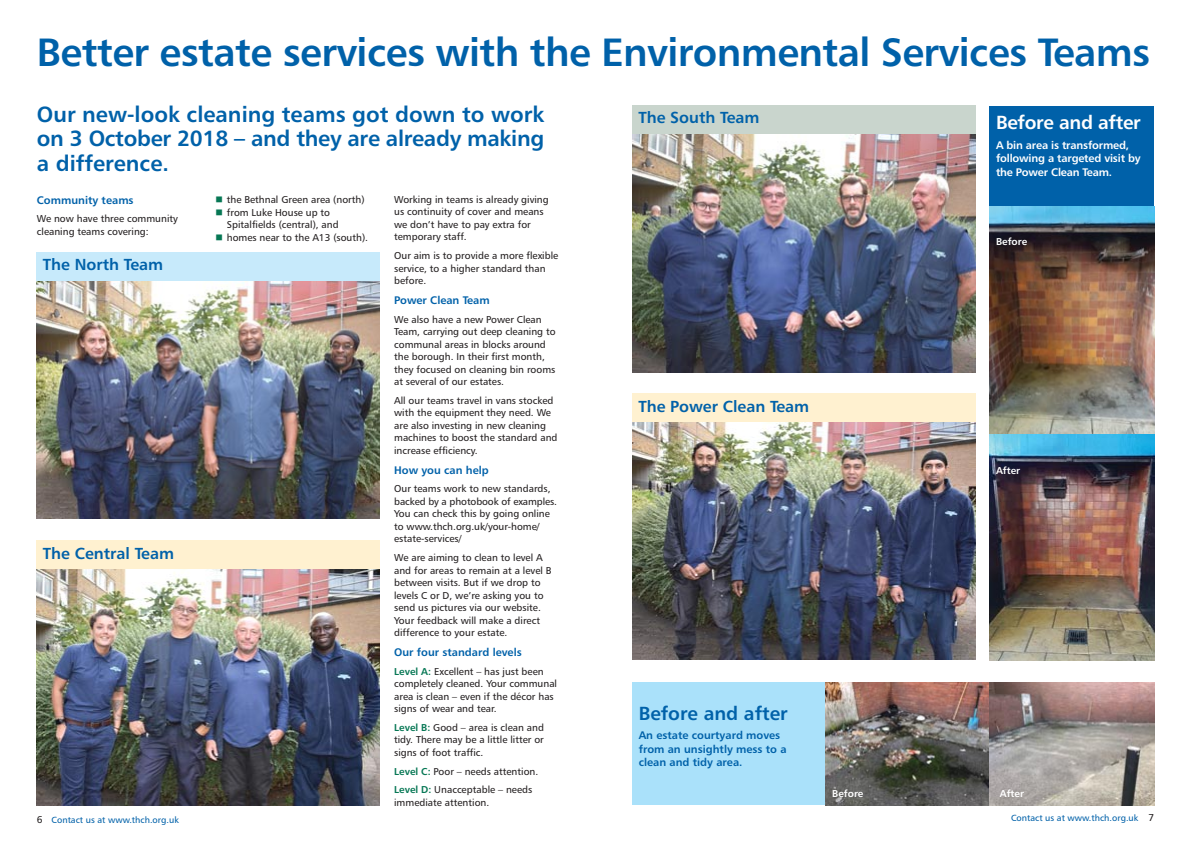
<style>
.page{position:relative;width:1191px;height:842px;background:#fff}
.page>*{position:absolute;margin:0;border:0;box-sizing:border-box;transform-origin:0 0}
.t1{font:39.5px "Humanist 777 BT Bold B";letter-spacing:-.015em;color:#0061a9}
.t2{font:22px/24.5px "Humanist 777 BT Bold B";letter-spacing:-.015em;color:#0061a9;text-align:justify}
.t3{font:19px "Humanist 777 BT Bold B";color:#0061a9}
.t4{font:19px "Humanist 777 BT Bold B";letter-spacing:-.015em;color:#fff}
.t5{font:16px "Humanist 777 BT Bold B";color:#0061a9}
.t6{font:11px/13.5px "Humanist 777 BT Bold B";color:#0061a9}
.t7{font:11px/13.5px "Humanist 777 BT Bold B";letter-spacing:-.015em;color:#fff}
.t8{font:10px/12.5px "Humanist 777 BT Roman B";color:#231f20}
.t9{font:10px "Humanist 777 BT Bold B";color:#fff}
.t10{font:9px "Humanist 777 BT Roman B";color:#0061a9}
.s1{color:#067754}
.s2{font-family:"Humanist 777 BT Bold B";color:#067754}
.s3{font-size:10px;color:#231f20}
</style>
<div class="page">
<img style="left:37px;top:281px;width:343px;height:237px">
<img style="left:37px;top:569px;width:343px;height:236px">
<img style="left:633px;top:134px;width:342px;height:238px">
<img style="left:632px;top:422px;width:343px;height:238px">
<div style="left:37px;top:252px;width:343px;height:29px;background:#c7eafb"></div>
<div style="left:37px;top:541px;width:343px;height:28px;background:#fff1d0"></div>
<div style="left:632px;top:105px;width:343px;height:29px;background:#c9d5cd"></div>
<div style="left:632px;top:394px;width:343px;height:28px;background:#fff1d0"></div>
<div style="left:632px;top:682px;width:522px;height:123px;background:#aae1fa"></div>
<img style="left:825px;top:682px;width:164px;height:123px">
<svg style="left:989px;top:682px;width:165px;height:123px;background:#a29591"></svg>
<div style="left:989px;top:106px;width:165px;height:554px;background:#0061a9"></div>
<img style="left:989px;top:434px;width:165px;height:226px">
<img style="left:989px;top:207px;width:165px;height:227px">
<h1 class="t1" style="left:37px;top:37px;width:1114px">Better estate services with the Environmental Services Teams</h1>
<h2 class="t2" style="left:37px;top:104px;width:509px">Our new-look cleaning teams got down to work on 3 October 2018 – and they are already making a difference.</h2>
<h3 class="t5" style="left:638px;top:112px;width:123px">The South Team</h3>
<h3 class="t4" style="left:996px;top:115px;width:146px">Before and after</h3>
<p class="t7" style="left:996px;top:139px;width:146px">A bin area is transformed, following a targeted visit by the Power Clean Team.</p>
<p class="t6" style="left:37px;top:194px;width:98px">Community teams</p>
<p class="t8" style="left:37px;top:213px;width:143px">We now have three community cleaning teams covering:</p>
<h3 class="t5" style="left:43px;top:258px;width:122px">The North Team</h3>
<h3 class="t5" style="left:43px;top:547px;width:133px">The Central Team</h3>
<p class="t8" style="left:215px;top:194px;width:151px"><span class="s1">■</span> the Bethnal Green area (north)</p>
<p class="t8" style="left:227px;top:207px;width:113px;text-indent:-11px"><span class="s1">■</span> from Luke House up to<br>Spitalfields (central), and</p>
<p class="t8" style="left:215px;top:232px;width:154px"><span class="s1">■</span> homes near to the A13 (south).</p>
<p class="t8" style="left:394px;top:194px;width:156px">Working in teams is already giving us continuity of cover and means we don’t have to pay extra for temporary staff.</p>
<p class="t8" style="left:394px;top:250px;width:166px">Our aim is to provide a more flexible service, to a higher standard than before.</p>
<p class="t6" style="left:394px;top:294px;width:97px">Power Clean Team</p>
<p class="t8" style="left:394px;top:314px;width:163px">We also have a new Power Clean<br>Team, carrying out deep cleaning to communal areas in blocks around the borough. In their first month, they focused on cleaning bin rooms at several of our estates.</p>
<p class="t8" style="left:394px;top:395px;width:165px">All our teams travel in vans stocked with the equipment they need. We are also investing in new cleaning machines to boost the standard and increase efficiency.</p>
<p class="t6" style="left:394px;top:464px;width:96px">How you can help</p>
<p class="t8" style="left:394px;top:483px;width:164px">Our teams work to new standards, backed by a photobook of examples.<br>You can check this by going online to www.thch.org.uk/your-home/ estate-services/</p>
<p class="t8" style="left:394px;top:552px;width:159px">We are aiming to clean to level A and for areas to remain at a level B between visits. But if we drop to levels C or D, we’re asking you to send us pictures via our website.<br>Your feedback will make a direct difference to your estate.</p>
<p class="t6" style="left:394px;top:646px;width:129px">Our four standard levels</p>
<p class="t8" style="left:394px;top:666px;width:164px"><span class="s2">Level A:</span> Excellent – has just been completely cleaned. Your communal area is clean – even if the décor has signs of wear and tear.</p>
<p class="t8" style="left:394px;top:722px;width:151px;text-align:justify"><span class="s2">Level B:</span> Good – area is clean and tidy. There may be a little litter or signs of foot traffic.</p>
<p class="t8" style="left:394px;top:762px;width:146px;line-height:18.8px"><span class="s2">Level C:</span> Poor – needs attention.<br><span class="s2">Level D:</span> Unacceptable – needs</p>
<p class="t8" style="left:394px;top:797px;width:97px">immediate attention.</p>
<h3 class="t5" style="left:638px;top:400px;width:172px">The Power Clean Team</h3>
<p class="t9" style="left:996px;top:237px;width:33px">Before</p>
<p class="t9" style="left:996px;top:467px;width:26px">After</p>
<h3 class="t3" style="left:639px;top:705px;width:150px">Before and after</h3>
<p class="t6" style="left:639px;top:730px;width:149px">An estate courtyard moves from an unsightly mess to a clean and tidy area.</p>
<p class="t9" style="left:832px;top:789px;width:33px">Before</p>
<p class="t9" style="left:999px;top:789px;width:26px">After</p>
<p class="t10" style="left:37px;top:816px;width:143px"><span class="s3">6</span> Contact us at www.thch.org.uk</p>
<p class="t10" style="left:1011px;top:815px;width:144px">Contact us at www.thch.org.uk <span class="s3">7</span></p>
</div>
